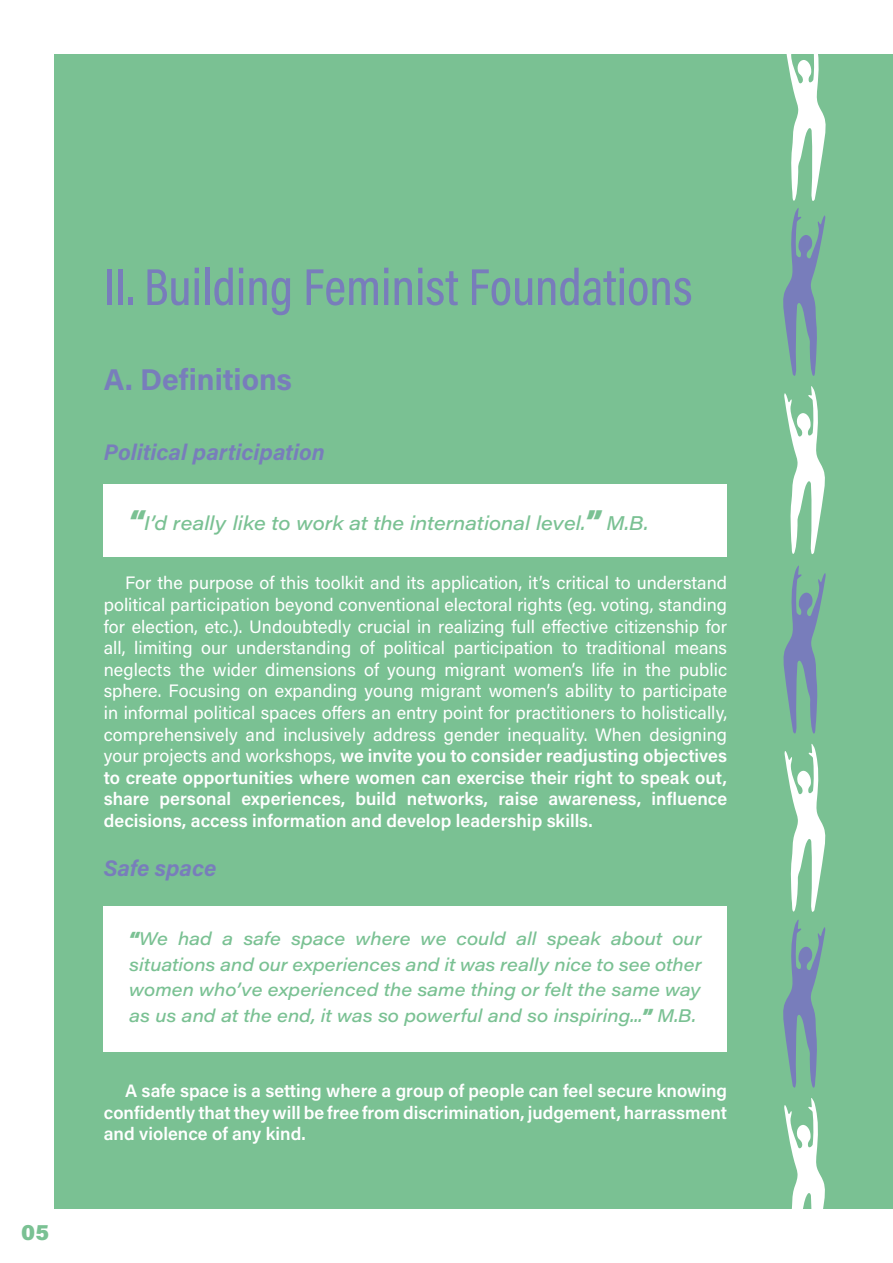
<style>
.page{position:relative;width:893px;height:1263px;background:#fff}
.page>*{position:absolute;margin:0;border:0;box-sizing:border-box;transform-origin:0 0}
.t1{font:52.5px "Acumin Variable Concept";letter-spacing:-.1em;color:#787dbb}
.t2{font:30px "Acumin Variable Concept";letter-spacing:.06em;color:#787dbb}
.t3{font:22.5px "Acumin Variable Concept";letter-spacing:.05em;color:#787dbb}
.t4{font:22.5px "Acumin Variable Concept";color:#7ac193}
.t5{font:19.5px "Acumin Variable Concept";letter-spacing:.07em;color:#7ac193}
.t6{font:18px/21.6px "Acumin Variable Concept";letter-spacing:.045em;color:#fff;text-align:justify}
.t7{font:18px/25.5px "Acumin Variable Concept";letter-spacing:.08em;color:#7ac193;text-align:justify}
.s1{font-size:27px}
</style>
<div class="page">
<div style="left:54px;top:54px;width:839px;height:1155px;background:#7ac193"></div>
<svg style="left:783px;top:565px;width:43px;height:644px"></svg>
<svg style="left:783px;top:54px;width:43px;height:501px"></svg>
<div style="left:104px;top:485px;width:623px;height:72px;background:#fff"></div>
<div style="left:104px;top:906px;width:623px;height:146px;background:#fff"></div>
<p class="t4" style="left:21px;top:1216px;width:28px">05</p>
<h1 class="t1" style="left:104px;top:251px;width:594px">II. Building Feminist Foundations</h1>
<h2 class="t2" style="left:104px;top:359px;width:188px">A. Definitions</h2>
<p class="t3" style="left:104px;top:436px;width:222px">Political participation</p>
<p class="t5" style="left:129px;top:510px;width:520px"><span class="s1">“</span> I’d really like to work at the international level.<span class="s1">”</span> M.B.</p>
<p class="t6" style="left:104px;top:572px;width:625px;text-indent:21px">For the purpose of this toolkit and its application, it’s critical to understand political participation beyond conventional electoral rights (eg. voting, standing for election, etc.). Undoubtedly crucial in realizing full effective citizenship for all, limiting our understanding of political participation to traditional means neglects the wider dimensions of young migrant women’s life in the public sphere. Focusing on expanding young migrant women’s ability to participate in informal political spaces offers an entry point for practitioners to holistically, comprehensively and inclusively address gender inequality. When designing your projects and workshops, we invite you to consider readjusting objectives to create opportunities where women can exercise their right to speak out, share personal experiences, build networks, raise awareness, influence decisions, access information and develop leadership skills.</p>
<p class="t3" style="left:104px;top:852px;width:113px">Safe space</p>
<p class="t7" style="left:129px;top:925px;width:573px">“ We had a safe space where we could all speak about our situations and our experiences and it was really nice to see other women who’ve experienced the same thing or felt the same way as us and at the end, it was so powerful and so inspiring...” M.B.</p>
<p class="t6" style="left:104px;top:1079px;width:624px;text-indent:21px">A safe space is a setting where a group of people can feel secure knowing confidently that they will be free from discrimination, judgement, harrassment and violence of any kind.</p>
</div>
